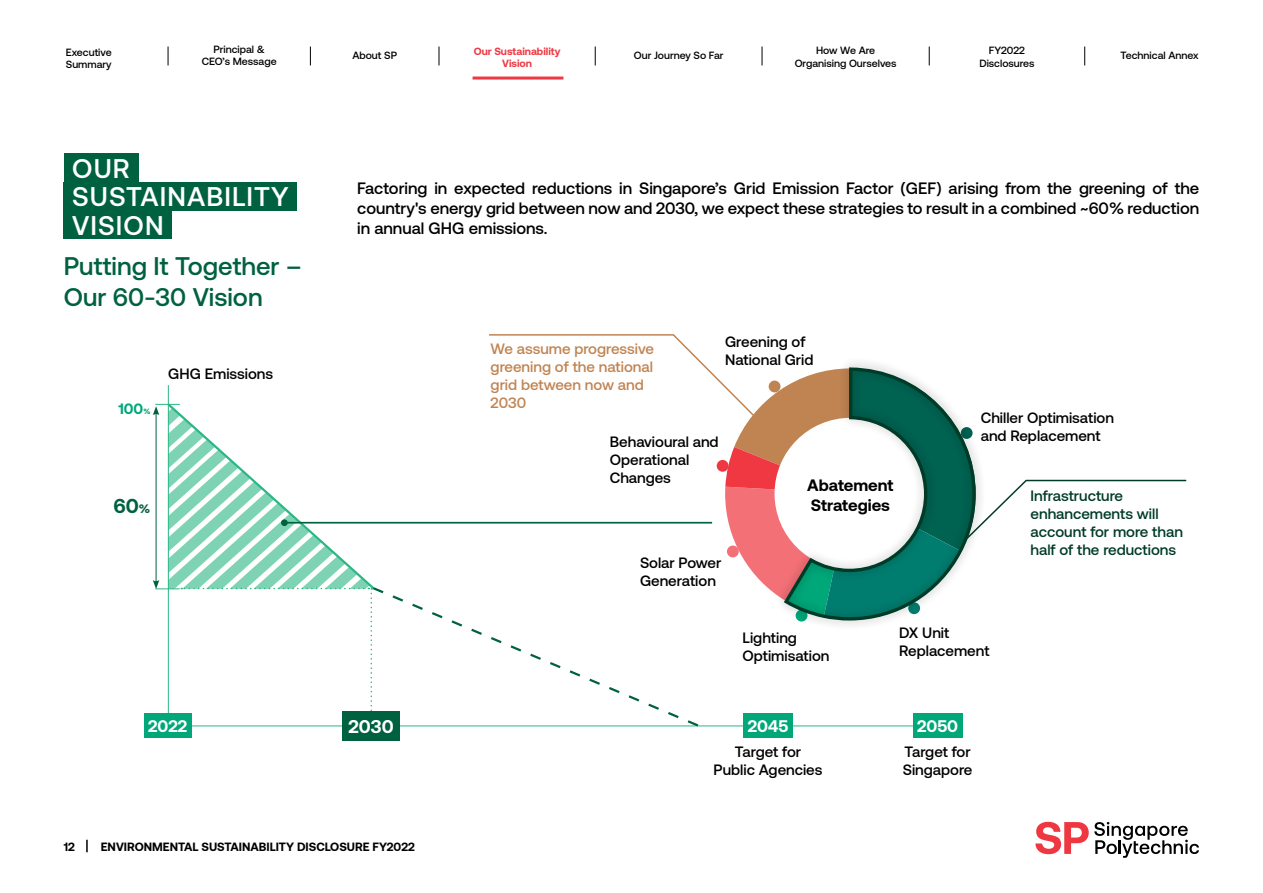
<style>
.page{position:relative;width:1263px;height:893px;background:#fff}
.page>*{position:absolute;margin:0;border:0;box-sizing:border-box;transform-origin:0 0}
.t1{font:500 27px/28.7px "Aeonik Pro";letter-spacing:.04em;color:#fff}
.t2{font:500 25.5px/30.6px "Aeonik Pro";color:#006141}
.t3{font:700 20.1px "Aeonik Pro";color:#006141}
.t4{font:700 18.45px "Aeonik Pro";color:#fff}
.t5{font:700 16.8px "Aeonik Pro";color:#fff}
.t6{font:500 16.5px/19.8px "Aeonik Pro";color:#000;text-align:justify}
.t7{font:700 16.5px/19.8px "Aeonik Pro";color:#000}
.t8{font:500 15px/18px "Aeonik Pro";color:#000}
.t9{font:500 15px/18px "Aeonik Pro";color:#003b27}
.t10{font:500 15px/18px "Aeonik Pro";color:#c08452}
.t11{font:700 15px "Aeonik Pro";color:#00a779}
.t12{font:700 12px "Aeonik Pro";color:#000}
.t13{font:500 10.5px/12.6px "Aeonik Pro";color:#000;text-align:center}
.t14{font:700 10.5px/12.6px "Aeonik Pro";color:#f03842;text-align:center}
.s1{font-size:7.65px}
.s2{font-size:12.3px}
</style>
<div class="page">
<svg style="left:86px;top:840px;width:2px;height:12px"></svg>
<svg style="left:1035px;top:822px;width:164px;height:36px"></svg>
<hr style="left:472px;top:77px;width:91px;height:3px;background:#f03842">
<svg style="left:310px;top:47px;width:1px;height:18px"></svg>
<svg style="left:168px;top:47px;width:1px;height:18px"></svg>
<svg style="left:439px;top:47px;width:1px;height:18px"></svg>
<svg style="left:595px;top:47px;width:1px;height:18px"></svg>
<svg style="left:762px;top:47px;width:1px;height:18px"></svg>
<svg style="left:929px;top:47px;width:1px;height:18px"></svg>
<svg style="left:1084px;top:47px;width:1px;height:18px"></svg>
<div style="left:64px;top:153px;width:74px;height:29px;background:#006141"></div>
<div style="left:64px;top:182px;width:233px;height:29px;background:#006141"></div>
<div style="left:64px;top:211px;width:108px;height:28px;background:#006141"></div>
<div style="left:144px;top:714px;width:48px;height:24px;background:#00a779"></div>
<div style="left:342px;top:711px;width:58px;height:29px;background:#006141"></div>
<div style="left:743px;top:714px;width:50px;height:24px;background:#00a779"></div>
<div style="left:913px;top:714px;width:49px;height:24px;background:#00a779"></div>
<svg style="left:376px;top:588px;width:325px;height:139px"></svg>
<svg style="left:153px;top:401px;width:223px;height:313px"></svg>
<hr style="left:284px;top:522px;width:428px;height:2px;background:#006141">
<div style="left:281px;top:519px;width:7px;height:7px;background:#006141;border-radius:50%"></div>
<svg style="left:487px;top:334px;width:700px;height:285px"></svg>
<p class="t13" style="left:202px;top:43px;width:76px">Principal &amp;<br>CEO’s Message</p>
<p class="t13" style="left:66px;top:46px;width:47px;text-align:left">Executive<br>Summary</p>
<p class="t13" style="left:352px;top:49px;width:46px">About SP</p>
<p class="t14" style="left:474px;top:44px;width:88px">Our Sustainability<br>Vision</p>
<p class="t13" style="left:634px;top:49px;width:91px">Our Journey So Far</p>
<p class="t13" style="left:795px;top:44px;width:103px">How We Are<br>Organising Ourselves</p>
<p class="t13" style="left:979px;top:44px;width:57px">FY2022<br>Disclosures</p>
<p class="t13" style="left:1120px;top:49px;width:80px">Technical Annex</p>
<h1 class="t1" style="left:72px;top:154px;width:218px">OUR<br>SUSTAINABILITY<br>VISION</h1>
<h2 class="t2" style="left:64px;top:251px;width:239px">Putting It Together –<br>Our 60-30 Vision</h2>
<p class="t11" style="left:118px;top:401px;width:33px">100<span class="s1">%</span></p>
<p class="t8" style="left:168px;top:365px;width:106px">GHG Emissions</p>
<p class="t3" style="left:113px;top:494px;width:38px">60<span class="s2">%</span></p>
<p class="t6" style="left:357px;top:179px;width:843px">Factoring in expected reductions in Singapore’s Grid Emission Factor (GEF) arising from the greening of the country's energy grid between now and 2030, we expect these strategies to result in a combined ~60% reduction in annual GHG emissions.</p>
<p class="t10" style="left:491px;top:339px;width:165px">We assume progressive greening of the national grid between now and<br>2030</p>
<p class="t8" style="left:725px;top:333px;width:90px">Greening of<br>National Grid</p>
<p class="t8" style="left:610px;top:432px;width:110px">Behavioural and<br>Operational<br>Changes</p>
<p class="t8" style="left:640px;top:554px;width:83px">Solar Power<br>Generation</p>
<p class="t7" style="left:807px;top:476px;width:88px">Abatement<br>Strategies</p>
<p class="t8" style="left:981px;top:409px;width:135px">Chiller Optimisation and Replacement</p>
<p class="t9" style="left:1030px;top:487px;width:154px">Infrastructure enhancements will account for more than half of the reductions</p>
<p class="t8" style="left:743px;top:628px;width:88px">Lighting<br>Optimisation</p>
<p class="t8" style="left:899px;top:623px;width:92px">DX Unit<br>Replacement</p>
<p class="t5" style="left:148px;top:717px;width:41px">2022</p>
<p class="t4" style="left:349px;top:716px;width:47px">2030</p>
<p class="t5" style="left:748px;top:717px;width:42px">2045</p>
<p class="t5" style="left:917px;top:717px;width:43px">2050</p>
<p class="t8" style="left:714px;top:742px;width:110px;text-align:center">Target for<br>Public Agencies</p>
<p class="t8" style="left:903px;top:742px;width:71px">Target for<br>Singapore</p>
<p class="t12" style="left:64px;top:840px;width:13px">12</p>
<p class="t12" style="left:101px;top:840px;width:316px">ENVIRONMENTAL SUSTAINABILITY DISCLOSURE FY2022</p>
</div>
